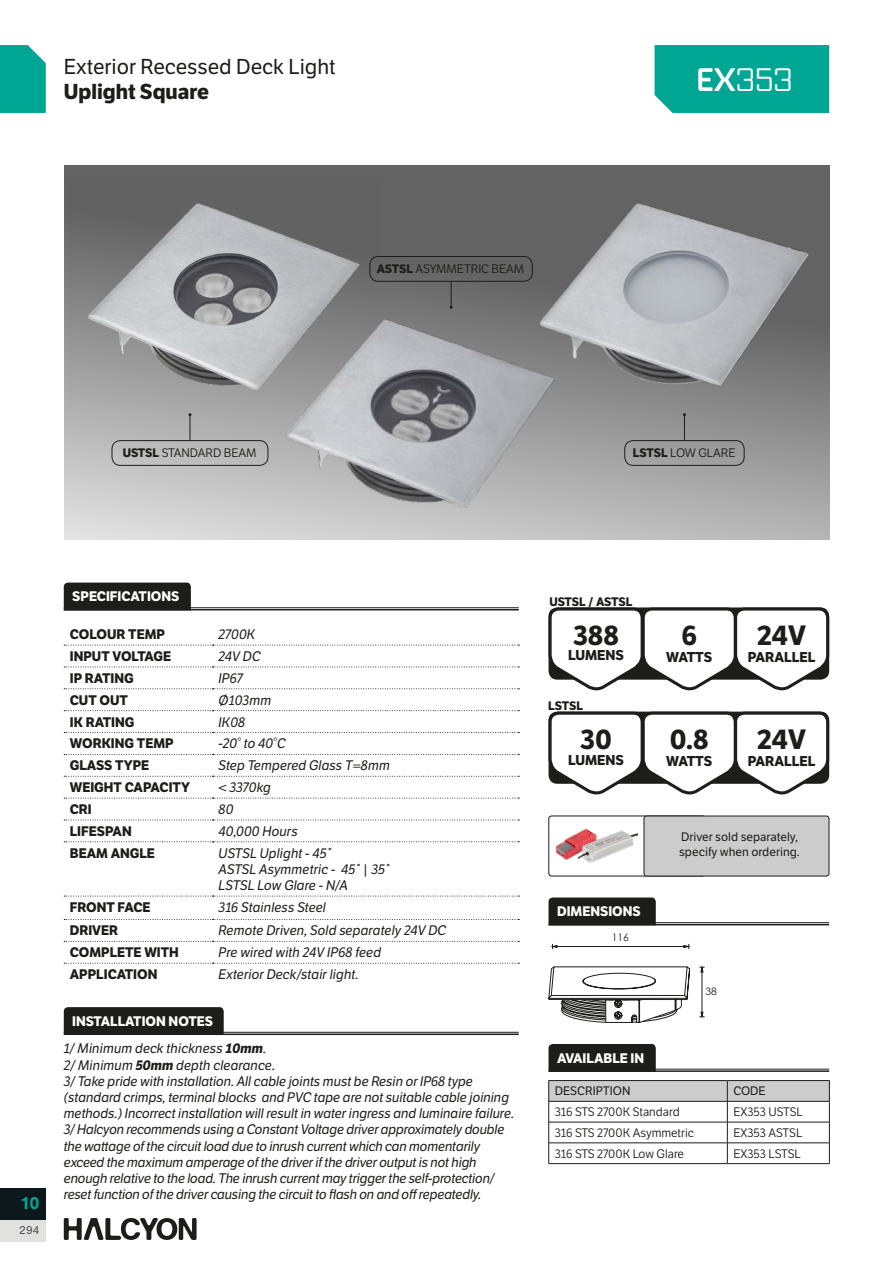
<style>
.page{position:relative;width:893px;height:1263px;background:#fff}
.page>*{position:absolute;margin:0;border:0;box-sizing:border-box;transform-origin:0 0}
.t1{font:31.5px "Vox Round";color:#fff}
.t2{font:700 27.15px "LFT Etica";letter-spacing:-.015em;color:#1d1d1b}
.t3{font:21px "LFT Etica";color:#1d1d1b}
.t4{font:700 21px "LFT Etica";color:#1d1d1b}
.t5{font:700 18px "Nimbus San";color:#00a694}
.t6{font:700 13.95px "LFT Etica";color:#1d1d1b}
.t7{font:italic 13.5px/16.2px "LFT Etica";letter-spacing:-.01em;color:#1d1d1b}
.t8{font:700 13.5px "LFT Etica";color:#1d1d1b}
.t9{font:700 13.5px "LFT Etica";color:#fff}
.t10{font:12px "LFT Etica";color:#1d1d1b}
.t11{font:12px/14.4px "LFT Etica";color:#1d1d1b}
.t12{font:700 12px "LFT Etica";letter-spacing:-.01em;color:#1d1d1b}
.t13{font:12px "Nimbus San";color:#57575a}
.t14{font:10.2px "Century Gothic";color:#1d1d1b}
.s1{font-weight:700}
.s2{font-weight:700;font-style:normal;color:#fff}
</style>
<div class="page">
<div style="left:0;top:1220px;width:45px;height:21px;background:#e1e1e0"></div>
<div style="left:0;top:1188px;width:46px;height:32px;background:#0d181c"></div>
<div style="left:655px;top:45px;width:174px;height:68px;background:#00a694"></div>
<svg style="left:0;top:45px;width:46px;height:68px;background:#0eab9a"></svg>
<svg style="left:64px;top:1218px;width:133px;height:22px"></svg>
<svg style="left:64px;top:166px;width:765px;height:374px;background:#a2a1a1"></svg>
<div style="left:549px;top:897px;width:107px;height:27px;background:#1d1d1b"></div>
<hr style="left:549px;top:922px;width:280px;height:1px;background:#1d1d1b">
<hr style="left:549px;top:924px;width:280px;height:1px;background:#1d1d1b">
<div style="left:549px;top:1044px;width:107px;height:25px;background:#1d1d1b"></div>
<hr style="left:549px;top:1069px;width:280px;height:1px;background:#1d1d1b">
<hr style="left:549px;top:1070px;width:280px;height:2px;background:#1d1d1b">
<svg style="left:548px;top:1080px;width:282px;height:83px"></svg>
<hr style="left:549px;top:1163px;width:178px;height:1px;background:#1d1d1b">
<hr style="left:727px;top:1163px;width:103px;height:1px;background:#1d1d1b">
<div style="left:64px;top:583px;width:127px;height:26px;background:#1d1d1b"></div>
<hr style="left:64px;top:607px;width:455px;height:1px;background:#1d1d1b">
<hr style="left:64px;top:609px;width:455px;height:1px;background:#1d1d1b">
<svg style="left:64px;top:645px;width:455px;height:1px"></svg>
<svg style="left:64px;top:666px;width:455px;height:1px"></svg>
<svg style="left:64px;top:688px;width:455px;height:1px"></svg>
<svg style="left:64px;top:710px;width:455px;height:1px"></svg>
<svg style="left:64px;top:732px;width:455px;height:1px"></svg>
<svg style="left:64px;top:754px;width:455px;height:1px"></svg>
<svg style="left:64px;top:776px;width:455px;height:1px"></svg>
<svg style="left:64px;top:798px;width:455px;height:1px"></svg>
<svg style="left:64px;top:819px;width:455px;height:1px"></svg>
<svg style="left:64px;top:841px;width:455px;height:1px"></svg>
<svg style="left:64px;top:896px;width:455px;height:1px"></svg>
<svg style="left:64px;top:919px;width:455px;height:1px"></svg>
<svg style="left:64px;top:941px;width:455px;height:1px"></svg>
<svg style="left:64px;top:963px;width:455px;height:1px"></svg>
<div style="left:369px;top:256px;width:164px;height:26px;border:1px solid #1d1d1b;border-radius:9px"></div>
<div style="left:112px;top:440px;width:156px;height:26px;border:1px solid #1d1d1b;border-radius:9px"></div>
<svg style="left:188px;top:413px;width:3px;height:27px"></svg>
<img style="left:67px;top:178px;width:315px;height:228px">
<img style="left:502px;top:167px;width:328px;height:258px">
<img style="left:247px;top:277px;width:337px;height:257px">
<svg style="left:548px;top:966px;width:142px;height:57px"></svg>
<svg style="left:683px;top:944px;width:8px;height:5px"></svg>
<svg style="left:550px;top:944px;width:8px;height:5px"></svg>
<hr style="left:556px;top:946px;width:128px;height:1px;background:#1d1d1b">
<svg style="left:699px;top:965px;width:6px;height:8px"></svg>
<svg style="left:699px;top:1011px;width:6px;height:8px"></svg>
<hr style="left:702px;top:971px;width:1px;height:42px;background:#1d1d1b">
<div style="left:64px;top:1007px;width:160px;height:25px;background:#1d1d1b"></div>
<hr style="left:64px;top:1032px;width:455px;height:1px;background:#1d1d1b">
<hr style="left:64px;top:1033px;width:455px;height:2px;background:#1d1d1b">
<div style="left:624px;top:440px;width:120px;height:26px;border:1px solid #1d1d1b;border-radius:9px"></div>
<svg style="left:683px;top:413px;width:3px;height:27px"></svg>
<svg style="left:548px;top:607px;width:282px;height:84px"></svg>
<svg style="left:548px;top:711px;width:282px;height:84px"></svg>
<div style="left:549px;top:816px;width:156px;height:60px;border:1px solid #1d1d1b;border-radius:3px"></div>
<div style="left:644px;top:816px;width:185px;height:60px;background:#ccc;border-radius:3px"></div>
<div style="left:644px;top:816px;width:185px;height:60px;border:1px solid #1d1d1b;border-radius:3px"></div>
<img style="left:555px;top:833px;width:23px;height:27px">
<img style="left:578px;top:828px;width:59px;height:35px">
<h3 class="t3" style="left:64px;top:54px;width:273px">Exterior Recessed Deck Light</h3>
<h3 class="t4" style="left:64px;top:79px;width:147px">Uplight Square</h3>
<p class="t10" style="left:377px;top:262px;width:149px"><span class="s1">ASTSL</span> ASYMMETRIC BEAM</p>
<h1 class="t1" style="left:696px;top:60px;width:98px"><span class="s1">EX</span>353</h1>
<p class="t10" style="left:123px;top:446px;width:135px"><span class="s1">USTSL</span> STANDARD BEAM</p>
<p class="t10" style="left:633px;top:446px;width:104px"><span class="s1">LSTSL</span> LOW GLARE</p>
<h3 class="t5" style="left:20px;top:1193px;width:21px">10</h3>
<p class="t13" style="left:19px;top:1223px;width:22px">294</p>
<p class="t9" style="left:72px;top:588px;width:109px">SPECIFICATIONS</p>
<p class="t8" style="left:70px;top:626px;width:97px">COLOUR TEMP</p>
<p class="t7" style="left:219px;top:626px;width:38px">2700K</p>
<p class="t8" style="left:70px;top:648px;width:103px">INPUT VOLTAGE</p>
<p class="t7" style="left:219px;top:648px;width:44px">24V DC</p>
<p class="t8" style="left:70px;top:670px;width:65px">IP RATING</p>
<p class="t7" style="left:219px;top:670px;width:26px">IP67</p>
<p class="t8" style="left:70px;top:692px;width:60px">CUT OUT</p>
<p class="t7" style="left:219px;top:692px;width:54px">Ø103mm</p>
<p class="t8" style="left:70px;top:713px;width:66px">IK RATING</p>
<p class="t7" style="left:219px;top:714px;width:28px">IK08</p>
<p class="t8" style="left:70px;top:735px;width:105px">WORKING TEMP</p>
<p class="t7" style="left:219px;top:736px;width:69px">-20° to 40°C</p>
<p class="t8" style="left:70px;top:757px;width:81px">GLASS TYPE</p>
<p class="t7" style="left:219px;top:758px;width:173px">Step Tempered Glass T=8mm</p>
<p class="t8" style="left:70px;top:779px;width:122px">WEIGHT CAPACITY</p>
<p class="t7" style="left:219px;top:779px;width:54px">&lt; 3370kg</p>
<p class="t8" style="left:70px;top:801px;width:24px">CRI</p>
<p class="t7" style="left:219px;top:801px;width:17px">80</p>
<p class="t8" style="left:70px;top:823px;width:63px">LIFESPAN</p>
<p class="t7" style="left:219px;top:823px;width:81px">40,000 Hours</p>
<p class="t8" style="left:70px;top:845px;width:87px">BEAM ANGLE</p>
<p class="t7" style="left:219px;top:845px;width:175px">USTSL Uplight - 45˚<br>ASTSL Asymmetric - 45˚| 35˚<br>LSTSL Low Glare - N/A</p>
<p class="t8" style="left:70px;top:899px;width:82px">FRONT FACE</p>
<p class="t7" style="left:219px;top:899px;width:109px">316 Stainless Steel</p>
<p class="t8" style="left:70px;top:922px;width:50px">DRIVER</p>
<p class="t7" style="left:219px;top:923px;width:229px">Remote Driven, Sold separately 24V DC</p>
<p class="t8" style="left:70px;top:944px;width:111px">COMPLETE WITH</p>
<p class="t7" style="left:219px;top:945px;width:164px">Pre wired with 24V IP68 feed</p>
<p class="t8" style="left:70px;top:966px;width:89px">APPLICATION</p>
<p class="t7" style="left:219px;top:966px;width:142px">Exterior Deck/stair light.</p>
<p class="t7" style="left:64px;top:1008px;width:204px;line-height:27.5px;text-indent:9px"><span class="s2">INSTALLATION NOTES<br></span>1/ Minimum deck thickness <span class="s1">10mm</span>.</p>
<p class="t7" style="left:64px;top:1057px;width:452px">2/ Minimum <span class="s1">50mm</span> depth clearance.<br>3/ Take pride with installation. All cable joints must be Resin or IP68 type (standard crimps, terminal blocks and PVC tape are not suitable cable joining methods.) Incorrect installation will result in water ingress and luminaire failure.<br>3/ Halcyon recommends using a Constant Voltage driver approximately double the wattage of the circuit load due to inrush current which can momentarily exceed the maximum amperage of the driver if the driver output is not high enough relative to the load. The inrush current may trigger the self-protection/ reset function of the driver causing the circuit to flash on and off repeatedly.</p>
<p class="t12" style="left:549px;top:594px;width:85px">USTSL / ASTSL</p>
<h2 class="t2" style="left:573px;top:618px;width:47px">388</h2>
<p class="t6" style="left:568px;top:646px;width:57px">LUMENS</p>
<p class="t12" style="left:548px;top:698px;width:36px">LSTSL</p>
<h2 class="t2" style="left:580px;top:723px;width:33px">30</h2>
<p class="t6" style="left:568px;top:751px;width:57px">LUMENS</p>
<h2 class="t2" style="left:681px;top:618px;width:17px">6</h2>
<p class="t6" style="left:666px;top:648px;width:48px">WATTS</p>
<h2 class="t2" style="left:670px;top:723px;width:40px">0.8</h2>
<p class="t6" style="left:666px;top:753px;width:48px">WATTS</p>
<h2 class="t2" style="left:757px;top:618px;width:50px">24V</h2>
<p class="t6" style="left:748px;top:648px;width:69px">PARALLEL</p>
<h2 class="t2" style="left:757px;top:723px;width:50px">24V</h2>
<p class="t6" style="left:748px;top:753px;width:69px">PARALLEL</p>
<p class="t9" style="left:557px;top:903px;width:85px">DIMENSIONS</p>
<p class="t14" style="left:612px;top:931px;width:19px">116</p>
<p class="t11" style="left:679px;top:830px;width:122px">Driver sold separately, specify when ordering.</p>
<p class="t14" style="left:705px;top:984px;width:13px">38</p>
<p class="t9" style="left:557px;top:1050px;width:89px">AVAILABLE IN</p>
<p class="t11" style="left:555px;top:1084px;width:77px">DESCRIPTION</p>
<p class="t11" style="left:733px;top:1084px;width:34px">CODE</p>
<p class="t10" style="left:555px;top:1105px;width:126px">316 STS 2700K Standard</p>
<p class="t10" style="left:733px;top:1105px;width:71px">EX353 USTSL</p>
<p class="t10" style="left:555px;top:1126px;width:141px">316 STS 2700K Asymmetric</p>
<p class="t10" style="left:733px;top:1126px;width:70px">EX353 ASTSL</p>
<p class="t10" style="left:555px;top:1146px;width:131px">316 STS 2700K Low Glare</p>
<p class="t10" style="left:733px;top:1146px;width:69px">EX353 LSTSL</p>
</div>
